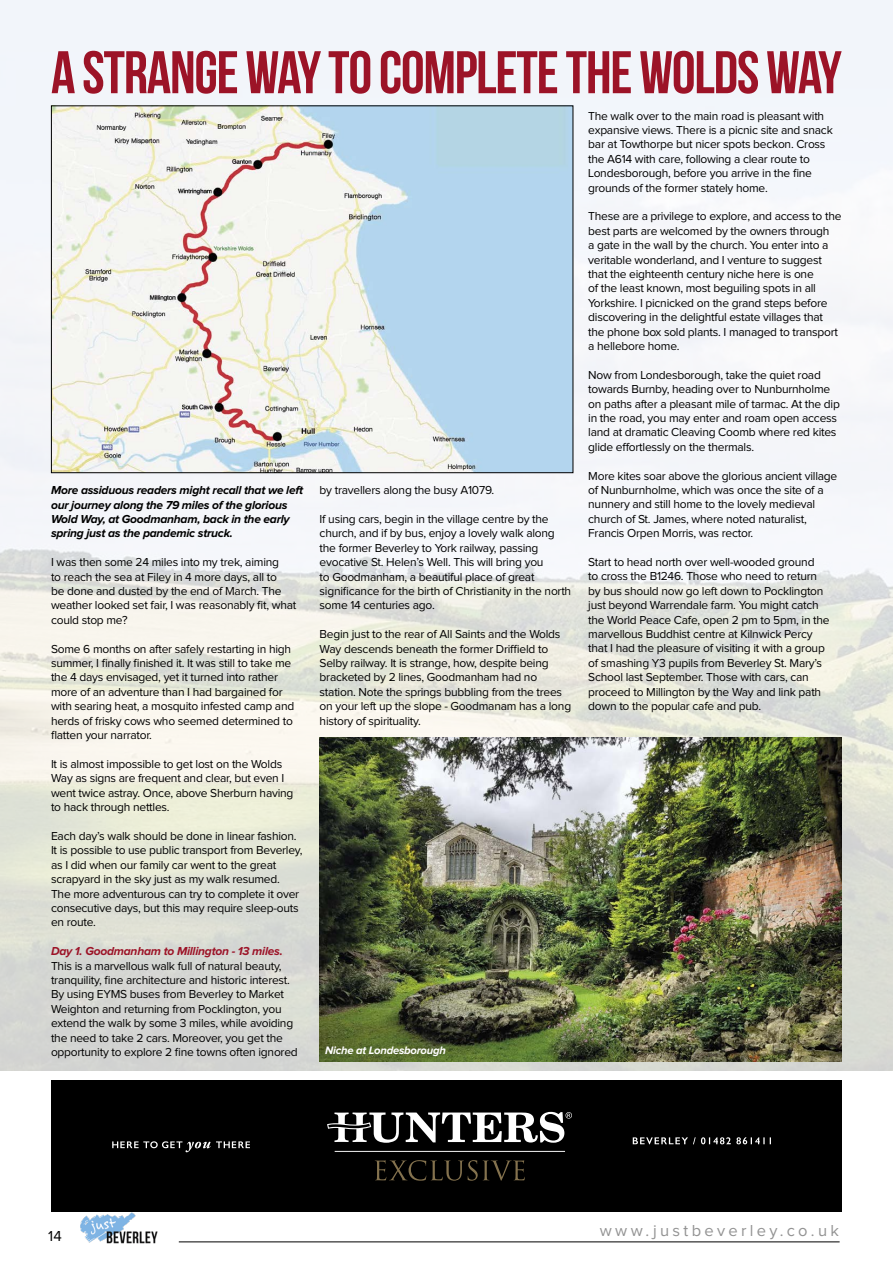
<style>
.page{position:relative;width:893px;height:1263px;background:#fff}
.page>*{position:absolute;margin:0;border:0;box-sizing:border-box;transform-origin:0 0}
.t1{font:60px "Bebas Neue";letter-spacing:-.02em;color:#9c1327}
.t2{font:16.5px "Proxima Nova";letter-spacing:.2em;color:#939393}
.t3{font:15px "Proxima Nova";color:#000}
.t4{font:12px/14.4px "Proxima Nova";letter-spacing:-.02em;color:#000}
.t5{font:italic 700 12px/14.4px "Proxima Nova";letter-spacing:-.02em;color:#000}
.t6{font:italic 700 12px "Proxima Nova";letter-spacing:-.02em;color:#9c1327}
.t7{font:italic 700 11.25px "Proxima Nova";letter-spacing:-.02em;color:#fff}
</style>
<div class="page">
<hr style="left:179px;top:1241px;width:661px;height:1px;background:#000">
<img style="left:80px;top:1212px;width:78px;height:32px">
<div style="left:51px;top:1080px;width:791px;height:132px;background:#000"></div>
<svg style="left:375px;top:1160px;width:150px;height:21px"></svg>
<hr style="left:335px;top:1151px;width:230px;height:1px;background:#f5f5f5">
<svg style="left:327px;top:1112px;width:245px;height:31px"></svg>
<svg style="left:112px;top:1141px;width:138px;height:11px"></svg>
<svg style="left:633px;top:1137px;width:138px;height:7px"></svg>
<img style="left:0;top:0;width:893px;height:1070px">
<img style="left:53px;top:107px;width:518px;height:364px">
<img style="left:320px;top:737px;width:521px;height:324px">
<h1 class="t1" style="left:51px;top:39px;width:792px">A STRANGE WAY TO COMPLETE THE WOLDS WAY</h1>
<p class="t5" style="left:51px;top:484px;width:254px">More assiduous readers might recall that we left our journey along the 79 miles of the glorious Wold Way, at Goodmanham, back in the early spring just as the pandemic struck.</p>
<p class="t4" style="left:51px;top:556px;width:247px">I was then some 24 miles into my trek, aiming<br>to reach the sea at Filey in 4 more days, all to<br>be done and dusted by the end of March. The weather looked set fair, I was reasonably fit, what could stop me?</p>
<p class="t4" style="left:51px;top:642px;width:245px">Some 6 months on after safely restarting in high summer, I finally finished it. It was still to take me the 4 days envisaged, yet it turned into rather more of an adventure than I had bargained for with searing heat, a mosquito infested camp and herds of frisky cows who seemed determined to flatten your narrator.</p>
<p class="t4" style="left:51px;top:757px;width:244px">It is almost impossible to get lost on the Wolds Way as signs are frequent and clear, but even I went twice astray. Once, above Sherburn having to hack through nettles.</p>
<p class="t4" style="left:51px;top:829px;width:253px">Each day’s walk should be done in linear fashion.<br>It is possible to use public transport from Beverley, as I did when our family car went to the great scrapyard in the sky just as my walk resumed.<br>The more adventurous can try to complete it over consecutive days, but this may require sleep-outs en route.</p>
<p class="t6" style="left:51px;top:946px;width:233px">Day 1. Goodmanham to Millington - 13 miles.</p>
<p class="t4" style="left:51px;top:959px;width:248px">This is a marvellous walk full of natural beauty, tranquility, fine architecture and historic interest.<br>By using EYMS buses from Beverley to Market Weighton and returning from Pocklington, you extend the walk by some 3 miles, while avoiding the need to take 2 cars. Moreover, you get the opportunity to explore 2 fine towns often ignored</p>
<p class="t4" style="left:320px;top:484px;width:176px">by travellers along the busy A1079.</p>
<p class="t4" style="left:320px;top:512px;width:253px">If using cars, begin in the village centre by the church, and if by bus, enjoy a lovely walk along the former Beverley to York railway, passing evocative St. Helen’s Well. This will bring you<br>to Goodmanham, a beautiful place of great significance for the birth of Christianity in the north some 14 centuries ago.</p>
<p class="t4" style="left:320px;top:628px;width:253px">Begin just to the rear of All Saints and the Wolds Way descends beneath the former Driffield to Selby railway. It is strange, how, despite being bracketed by 2 lines, Goodmanham had no station. Note the springs bubbling from the trees on your left up the slope - Goodmanam has a long history of spirituality.</p>
<p class="t7" style="left:325px;top:1045px;width:122px">Niche at Londesborough</p>
<p class="t4" style="left:588px;top:109px;width:246px">The walk over to the main road is pleasant with expansive views. There is a picnic site and snack bar at Towthorpe but nicer spots beckon. Cross the A614 with care, following a clear route to Londesborough, before you arrive in the fine grounds of the former stately home.</p>
<p class="t4" style="left:588px;top:210px;width:255px">These are a privilege to explore, and access to the best parts are welcomed by the owners through<br>a gate in the wall by the church. You enter into a veritable wonderland, and I venture to suggest that the eighteenth century niche here is one<br>of the least known, most beguiling spots in all Yorkshire. I picnicked on the grand steps before discovering in the delightful estate villages that the phone box sold plants. I managed to transport a hellebore home.</p>
<p class="t4" style="left:588px;top:368px;width:253px">Now from Londesborough, take the quiet road towards Burnby, heading over to Nunburnholme on paths after a pleasant mile of tarmac. At the dip in the road, you may enter and roam open access land at dramatic Cleaving Coomb where red kites glide effortlessly on the thermals.</p>
<p class="t4" style="left:588px;top:469px;width:251px">More kites soar above the glorious ancient village of Nunburnholme, which was once the site of a nunnery and still home to the lovely medieval church of St. James, where noted naturalist, Francis Orpen Morris, was rector.</p>
<p class="t4" style="left:588px;top:555px;width:243px">Start to head north over well-wooded ground<br>to cross the B1246. Those who need to return by bus should now go left down to Pocklington just beyond Warrendale farm. You might catch the World Peace Cafe, open 2 pm to 5pm, in the marvellous Buddhist centre at Kilnwick Percy that I had the pleasure of visiting it with a group of smashing Y3 pupils from Beverley St. Mary’s School last September. Those with cars, can proceed to Millington by the Way and link path down to the popular cafe and pub.</p>
<p class="t3" style="left:48px;top:1229px;width:15px">14</p>
<h2 class="t2" style="left:600px;top:1223px;width:241px">www.justbeverley.co.uk</h2>
</div>
